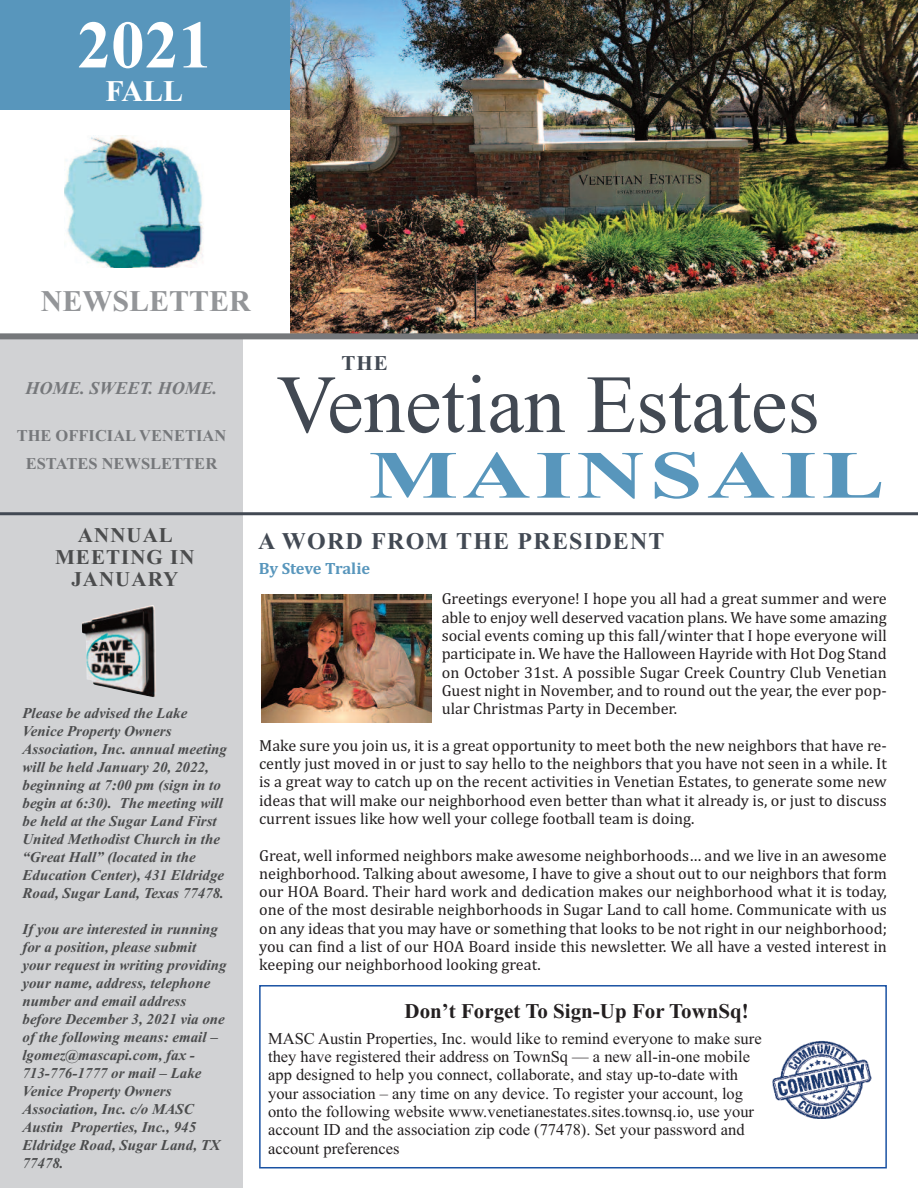
<style>
.page{position:relative;width:918px;height:1188px;background:#fff}
.page>*{position:absolute;margin:0;border:0;box-sizing:border-box;transform-origin:0 0}
.t1{font:82.5px "Times New Roman";color:#424953}
.t2{font:700 67.5px "Times New Roman";letter-spacing:.05em;color:#5896bc;scale:1.4 1}
.t3{font:700 67.5px "Times New Roman";color:#fff}
.t4{font:700 30px "Times New Roman";color:#939598}
.t5{font:700 30px "Times New Roman";color:#fff}
.t6{font:700 24px "Times New Roman";letter-spacing:.05em;color:#424953}
.t7{font:700 21px "Times New Roman";color:#231f20}
.t8{font:700 21px/21.8px "Times New Roman";letter-spacing:.05em;color:#4b4c4d;text-align:center}
.t9{font:700 21px "Times New Roman";color:#424953}
.t10{font:italic 700 18px "Times New Roman";color:#76787b}
.t11{font:16.5px/18.3px "Times New Roman";color:#231f20}
.t12{font:700 16.5px/28.5px "Times New Roman";color:#76787b;text-align:center}
.t13{font:700 16.5px "Cambria";letter-spacing:-.01em;color:#5896bc}
.t14{font:16.2px/18.3px "Cambria";color:#231f20;text-align:justify}
.t15{font:italic 700 15px/18px "Times New Roman";color:#4b4c4d}
</style>
<div class="page">
<div style="left:0;top:0;width:290px;height:110px;background:#5896bc"></div>
<img style="left:290px;top:0;width:628px;height:333px">
<div style="left:0;top:337px;width:243px;height:851px;background:#d1d2d4"></div>
<hr style="left:0;top:512px;width:918px;height:3px;background:#424953">
<div style="left:0;top:333px;width:918px;height:6px;background:#76787b"></div>
<img style="left:65px;top:135px;width:138px;height:133px">
<div style="left:259px;top:985px;width:628px;height:183px;border:2px solid #1a52a3"></div>
<img style="left:82px;top:605px;width:74px;height:92px">
<img style="left:773px;top:1040px;width:99px;height:79px">
<img style="left:261px;top:594px;width:170px;height:128px">
<h2 class="t3" style="left:77px;top:5px;width:137px">2021</h2>
<h3 class="t5" style="left:105px;top:73px;width:79px">FALL</h3>
<h3 class="t4" style="left:41px;top:283px;width:212px">NEWSLETTER</h3>
<p class="t9" style="left:342px;top:351px;width:48px">THE</p>
<p class="t10" style="left:26px;top:377px;width:193px">HOME. SWEET. HOME.</p>
<p class="t12" style="left:17px;top:421px;width:211px">THE OFFICIAL VENETIAN<br>ESTATES NEWSLETTER</p>
<p class="t8" style="left:55px;top:524px;width:141px">ANNUAL<br>MEETING IN<br>JANUARY</p>
<p class="t15" style="left:22px;top:704px;width:206px">Please be advised the Lake<br>Venice Property Owners<br>Association, Inc. annual meeting will be held January 20, 2022, beginning at 7:00 pm (sign in to begin at 6:30). The meeting will be held at the Sugar Land First<br>United Methodist Church in the “Great Hall” (located in the<br>Education Center), 431 Eldridge<br>Road, Sugar Land, Texas 77478.</p>
<p class="t15" style="left:22px;top:920px;width:206px">If you are interested in running for a position, please submit your request in writing providing your name, address, telephone number and email address before December 3, 2021 via one of the following means: email – lgomez@mascapi.com, fax -<br>713-776-1777 or mail – Lake<br>Venice Property Owners<br>Association, Inc. c/o MASC<br>Austin Properties, Inc., 945<br>Eldridge Road, Sugar Land, TX<br>77478.</p>
<h1 class="t1" style="left:277px;top:355px;width:544px">Venetian Estates</h1>
<h2 class="t2" style="left:369px;top:435px;width:370px">MAINSAIL</h2>
<h3 class="t6" style="left:258px;top:526px;width:408px">A WORD FROM THE PRESIDENT</h3>
<p class="t13" style="left:259px;top:558px;width:113px">By Steve Tralie</p>
<p class="t14" style="left:442px;top:590px;width:447px">Greetings everyone! I hope you all had a great summer and were able to enjoy well deserved vacation plans. We have some amazing social events coming up this fall/winter that I hope everyone will participate in. We have the Halloween Hayride with Hot Dog Stand on October 31st. A possible Sugar Creek Country Club Venetian Guest night in November, and to round out the year, the ever pop&shy;ular Christmas Party in December.</p>
<p class="t14" style="left:259px;top:736px;width:629px">Make sure you join us, it is a great opportunity to meet both the new neighbors that have re&shy;cently just moved in or just to say hello to the neighbors that you have not seen in a while. It is a great way to catch up on the recent activities in Venetian Estates, to generate some new ideas that will make our neighborhood even better than what it already is, or just to discuss current issues like how well your college football team is doing.</p>
<p class="t14" style="left:259px;top:846px;width:629px">Great, well informed neighbors make awesome neighborhoods… and we live in an awesome neighborhood. Talking about awesome, I have to give a shout out to our neighbors that form our HOA Board. Their hard work and dedication makes our neighborhood what it is today, one of the most desirable neighborhoods in Sugar Land to call home. Communicate with us on any ideas that you may have or something that looks to be not right in our neighborhood; you can find a list of our HOA Board inside this newsletter. We all have a vested interest in keeping our neighborhood looking great.</p>
<p class="t7" style="left:405px;top:998px;width:346px">Don’t Forget To Sign-Up For TownSq!</p>
<p class="t11" style="left:268px;top:1029px;width:495px">MASC Austin Properties, Inc. would like to remind everyone to make sure they have registered their address on TownSq — a new all-in-one mobile app designed to help you connect, collaborate, and stay up-to-date with your association – any time on any device. To register your account, log onto the following website www.venetianestates.sites.townsq.io, use your account ID and the association zip code (77478). Set your password and account preferences</p>
</div>
